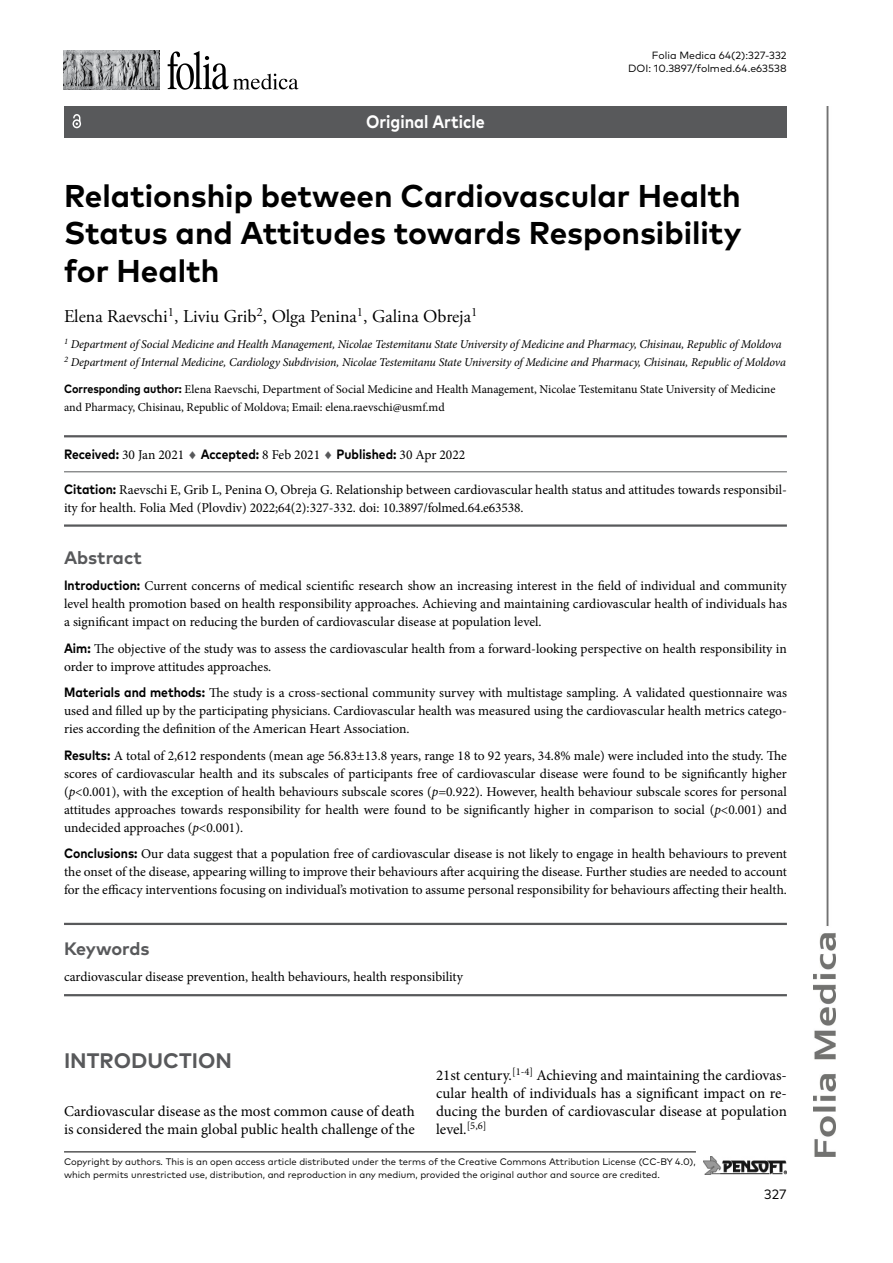
<style>
.page{position:relative;width:893px;height:1263px;background:#fff}
.page>*{position:absolute;margin:0;border:0;box-sizing:border-box;transform-origin:0 0}
.t1{font:700 31.5px/37.8px "FF Mark Pro";color:#000;text-align:justify}
.t2{font:700 21px "FF Mark Pro";color:#58595b}
.t3{font:18px "Adobe Garamond Pro";color:#000}
.t4{font:700 18px "FF Mark Pro";color:#58595b}
.t5{font:700 18px "FF Mark Pro";color:#fff;scale:.9 1}
.t6{font:15px/18px "Minion Pro";color:#000}
.t7{font:13.5px/18px "Minion Pro";letter-spacing:-.005em;color:#000;text-align:justify}
.t8{font:700 13.5px "FF Mark Pro";color:#000;scale:.9 1}
.t9{font:13.5px "FF Mark Pro";color:#000}
.t10{font:italic 12px/18px "Minion Pro";letter-spacing:-.015em;color:#000}
.t11{font:12px/18px "Minion Pro";color:#000}
.t12{font:10.5px/12.6px "FF Mark Pro";color:#000;text-align:right}
.t13{font:9.45px/12.6px "FF Mark Pro";color:#000}
.s1{font-family:"FF Mark Pro";font-weight:700}
.s2{font-family:"Minion Pro";font-weight:400}
.s3{color:#58595b}
.s4{font-style:italic}
</style>
<div class="page">
<img style="left:813px;top:106px;width:22px;height:1051px">
<hr style="left:64px;top:1151px;width:632px;height:1px;background:#000">
<img style="left:64px;top:51px;width:96px;height:38px">
<svg style="left:168px;top:51px;width:130px;height:39px"></svg>
<img style="left:703px;top:1157px;width:84px;height:17px">
<div style="left:64px;top:106px;width:723px;height:32px;background:#58595b"></div>
<svg style="left:73px;top:114px;width:8px;height:14px"></svg>
<hr style="left:64px;top:435px;width:723px;height:2px;background:#58595b">
<hr style="left:64px;top:471px;width:723px;height:1px;background:#58595b">
<hr style="left:64px;top:524px;width:723px;height:3px;background:#58595b">
<hr style="left:64px;top:923px;width:723px;height:2px;background:#58595b">
<hr style="left:64px;top:994px;width:723px;height:2px;background:#58595b">
<h3 class="t5" style="left:366px;top:108px;width:134px">Original Article</h3>
<p class="t12" style="left:628px;top:48px;width:160px">Folia Medica 64(2):327-332<br>DOI: 10.3897/folmed.64.e63538</p>
<h1 class="t1" style="left:64px;top:174px;width:679px">Relationship between Cardiovascular Health Status and Attitudes towards Responsibility for Health</h1>
<h3 class="t3" style="left:64px;top:305px;width:415px">Elena Raevschi<sup>1</sup>, Liviu Grib<sup>2</sup>, Olga Penina<sup>1</sup>, Galina Obreja<sup>1</sup></h3>
<p class="t10" style="left:64px;top:336px;width:723px"><sup>1</sup> Department of Social Medicine and Health Management, Nicolae Testemitanu State University of Medicine and Pharmacy, Chisinau, Republic of Moldova<br><sup>2</sup> Department of Internal Medicine, Cardiology Subdivision, Nicolae Testemitanu State University of Medicine and Pharmacy, Chisinau, Republic of Moldova</p>
<p class="t11" style="left:64px;top:380px;width:713px"><span class="s1">Corresponding author:</span> Elena Raevschi, Department of Social Medicine and Health Management, Nicolae Testemitanu State University of Medicine and Pharmacy, Chisinau, Republic of Moldova; Email: elena.raevschi@usmf.md</p>
<p class="t8" style="left:64px;top:444px;width:447px">Received: <span class="s2">30 Jan 2021</span> <span class="s3">♦</span> Accepted: <span class="s2">8 Feb 2021</span> <span class="s3">♦</span> Published: <span class="s2">30 Apr 2022</span></p>
<p class="t7" style="left:64px;top:480px;width:724px"><span class="s1">Citation:</span> Raevschi E, Grib L, Penina O, Obreja G. Relationship between cardiovascular health status and attitudes towards responsibil&shy;ity for health. Folia Med (Plovdiv) 2022;64(2):327-332. doi: 10.3897/folmed.64.e63538.</p>
<h3 class="t4" style="left:64px;top:544px;width:79px">Abstract</h3>
<p class="t7" style="left:64px;top:577px;width:724px"><span class="s1">Introduction:</span> Current concerns of medical scientific research show an increasing interest in the field of individual and community level health promotion based on health responsibility approaches. Achieving and maintaining cardiovascular health of individuals has a significant impact on reducing the burden of cardiovascular disease at population level.</p>
<p class="t7" style="left:64px;top:639px;width:724px"><span class="s1">Aim:</span> The objective of the study was to assess the cardiovascular health from a forward-looking perspective on health responsibility in order to improve attitudes approaches.</p>
<p class="t7" style="left:64px;top:684px;width:724px"><span class="s1">Materials and methods:</span> The study is a cross-sectional community survey with multistage sampling. A validated questionnaire was used and filled up by the participating physicians. Cardiovascular health was measured using the cardiovascular health metrics catego&shy;ries according the definition of the American Heart Association.</p>
<p class="t7" style="left:64px;top:746px;width:724px"><span class="s1">Results:</span> A total of 2,612 respondents (mean age 56.83±13.8 years, range 18 to 92 years, 34.8% male) were included into the study. The scores of cardiovascular health and its subscales of participants free of cardiovascular disease were found to be significantly higher (<span class="s4">p</span>&lt;0.001), with the exception of health behaviours subscale scores (<span class="s4">p</span>=0.922). However, health behaviour subscale scores for personal attitudes approaches towards responsibility for health were found to be significantly higher in comparison to social (<span class="s4">p</span>&lt;0.001) and undecided approaches (<span class="s4">p</span>&lt;0.001).</p>
<p class="t7" style="left:64px;top:845px;width:724px"><span class="s1">Conclusions:</span> Our data suggest that a population free of cardiovascular disease is not likely to engage in health behaviours to prevent the onset of the disease, appearing willing to improve their behaviours after acquiring the disease. Further studies are needed to account for the efficacy interventions focusing on individual’s motivation to assume personal responsibility for behaviours affecting their health.</p>
<h3 class="t4" style="left:64px;top:935px;width:87px">Keywords</h3>
<p class="t7" style="left:64px;top:968px;width:400px">cardiovascular disease prevention, health behaviours, health responsibility</p>
<h2 class="t2" style="left:64px;top:1045px;width:169px">INTRODUCTION</h2>
<p class="t6" style="left:64px;top:1102px;width:352px">Cardiovascular disease as the most common cause of death is considered the main global public health challenge of the</p>
<p class="t6" style="left:436px;top:1066px;width:352px;text-align:justify">21st century.<sup>[1-4]</sup> Achieving and maintaining the cardiovas&shy;cular health of individuals has a significant impact on re&shy;ducing the burden of cardiovascular disease at population level.<sup>[5,6]</sup></p>
<p class="t13" style="left:64px;top:1154px;width:633px">Copyright by authors<span class="s4">.</span> This is an open access article distributed under the terms of the Creative Commons Attribution License (CC-BY 4.0), which permits unrestricted use, distribution, and reproduction in any medium, provided the original author and source are credited.</p>
<p class="t9" style="left:764px;top:1184px;width:24px">327</p>
</div>
